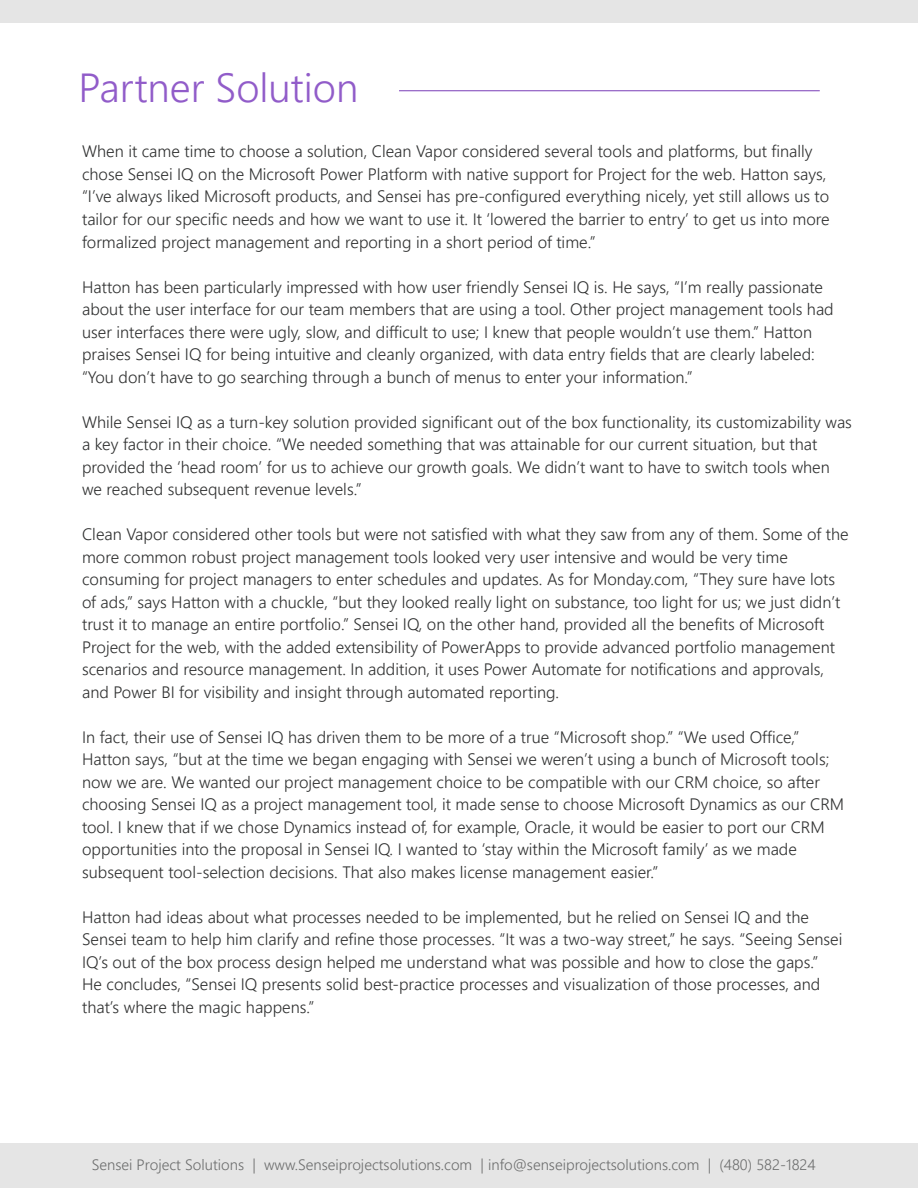
<style>
.page{position:relative;width:918px;height:1188px;background:#fff}
.page>*{position:absolute;margin:0;border:0;box-sizing:border-box;transform-origin:0 0}
.t1{font:300 40.5px "Segoe UI";color:#915cc9}
.t2{font:300 16.5px/22.5px "Segoe UI";color:#303131}
.t3{font:300 15px "Segoe UI";color:#6d6e6e}
</style>
<div class="page">
<div style="left:0;top:1143px;width:918px;height:45px;background:#e5e5e5"></div>
<hr style="left:399px;top:90px;width:421px;height:1px;background:#915cc9">
<div style="left:0;top:0;width:918px;height:22px;background:#e5e5e5"></div>
<h1 class="t1" style="left:79px;top:49px;width:281px">Partner Solution</h1>
<p class="t2" style="left:82px;top:139px;width:749px">When it came time to choose a solution, Clean Vapor considered several tools and platforms, but finally chose Sensei IQ on the Microsoft Power Platform with native support for Project for the web. Hatton says, “I’ve always liked Microsoft products, and Sensei has pre-configured everything nicely, yet still allows us to tailor for our specific needs and how we want to use it. It ‘lowered the barrier to entry’ to get us into more formalized project management and reporting in a short period of time.”</p>
<p class="t2" style="left:82px;top:274px;width:753px">Hatton has been particularly impressed with how user friendly Sensei IQ is. He says, “I’m really passionate about the user interface for our team members that are using a tool. Other project management tools had user interfaces there were ugly, slow, and difficult to use; I knew that people wouldn’t use them.” Hatton praises Sensei IQ for being intuitive and cleanly organized, with data entry fields that are clearly labeled: “You don’t have to go searching through a bunch of menus to enter your information.”</p>
<p class="t2" style="left:82px;top:409px;width:771px">While Sensei IQ as a turn-key solution provided significant out of the box functionality, its customizability was a key factor in their choice. “We needed something that was attainable for our current situation, but that provided the ‘head room’ for us to achieve our growth goals. We didn’t want to have to switch tools when we reached subsequent revenue levels.”</p>
<p class="t2" style="left:82px;top:521px;width:768px">Clean Vapor considered other tools but were not satisfied with what they saw from any of them. Some of the more common robust project management tools looked very user intensive and would be very time consuming for project managers to enter schedules and updates. As for Monday.com, “They sure have lots of ads,” says Hatton with a chuckle, “but they looked really light on substance, too light for us; we just didn’t trust it to manage an entire portfolio.” Sensei IQ, on the other hand, provided all the benefits of Microsoft Project for the web, with the added extensibility of PowerApps to provide advanced portfolio management scenarios and resource management. In addition, it uses Power Automate for notifications and approvals, and Power BI for visibility and insight through automated reporting.</p>
<p class="t2" style="left:82px;top:724px;width:764px">In fact, their use of Sensei IQ has driven them to be more of a true “Microsoft shop.” “We used Office,” Hatton says, “but at the time we began engaging with Sensei we weren’t using a bunch of Microsoft tools; now we are. We wanted our project management choice to be compatible with our CRM choice, so after choosing Sensei IQ as a project management tool, it made sense to choose Microsoft Dynamics as our CRM tool. I knew that if we chose Dynamics instead of, for example, Oracle, it would be easier to port our CRM opportunities into the proposal in Sensei IQ. I wanted to ‘stay within the Microsoft family’ as we made subsequent tool-selection decisions. That also makes license management easier.”</p>
<p class="t2" style="left:82px;top:904px;width:762px">Hatton had ideas about what processes needed to be implemented, but he relied on Sensei IQ and the Sensei team to help him clarify and refine those processes. “It was a two-way street,” he says. “Seeing Sensei IQ’s out of the box process design helped me understand what was possible and how to close the gaps.” He concludes, “Sensei IQ presents solid best-practice processes and visualization of those processes, and that’s where the magic happens.”</p>
<p class="t3" style="left:92px;top:1151px;width:726px">Sensei Project Solutions | www.Senseiprojectsolutions.com | info@senseiprojectsolutions.com | (480) 582-1824</p>
</div>
